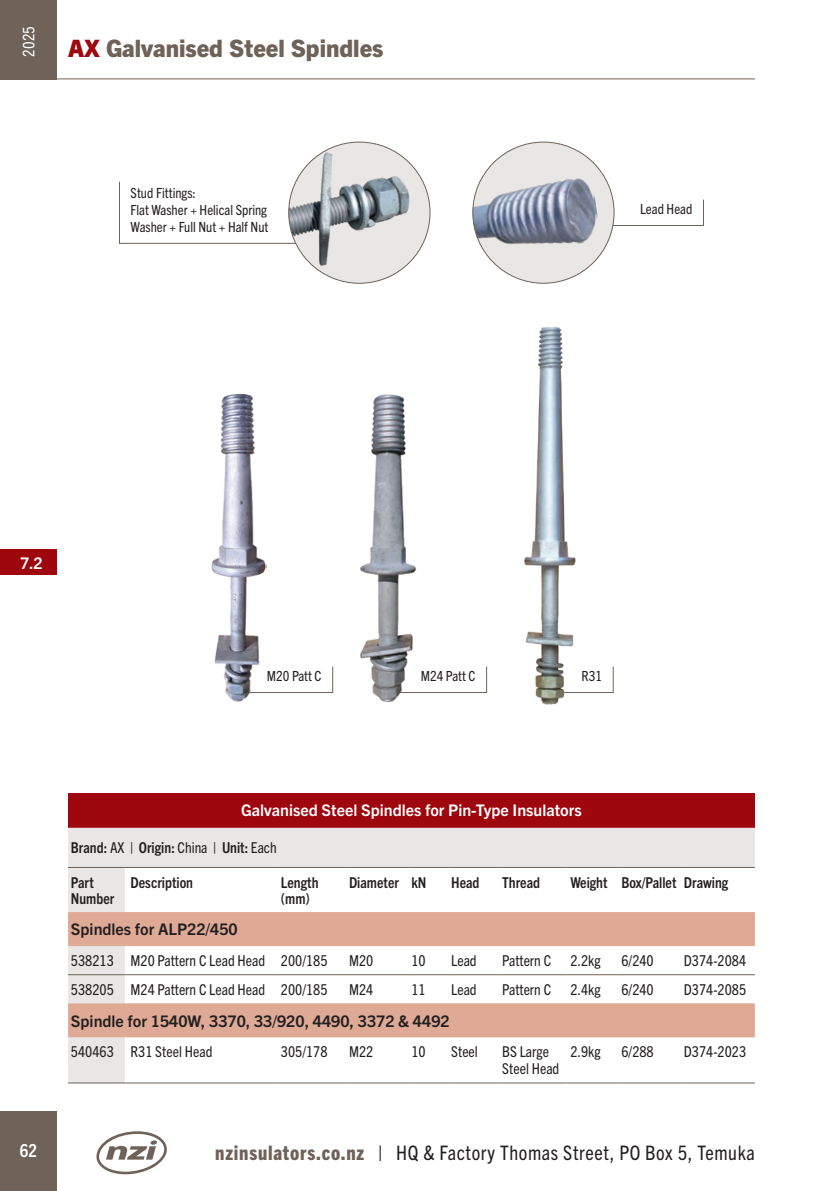
<style>
.page{position:relative;width:840px;height:1191px;background:#fff}
.page>*{position:absolute;margin:0;border:0;box-sizing:border-box;transform-origin:0 0}
.t1{font:800 24px "Trade Gothic Next LT Pro";color:#6e6259}
.t2{font:condensed 20px "Trade Gothic Next LT Pro";letter-spacing:.03em;color:#231f20}
.t3{font:700 condensed 18px "Trade Gothic Next LT Pro";color:#fff}
.t4{font:700 16px "Trade Gothic Next LT Pro";color:#231f20}
.t5{font:700 16px "Trade Gothic Next LT Pro";color:#fff}
.t6{font:condensed 16px "Trade Gothic Next LT Pro";color:#fff}
.t7{font:condensed 15px/17px "Trade Gothic Next LT Pro";color:#231f20}
.t8{font:700 condensed 15px/16px "Trade Gothic Next LT Pro";color:#231f20}
.t9{font:condensed 14px/17px "Trade Gothic Next LT Pro";color:#231f20}
.s1{color:#9d070d}
.s2{font-weight:400}
.s3{font-weight:800;color:#6e6259}
</style>
<div class="page">
<svg style="left:96px;top:1131px;width:71px;height:43px"></svg>
<svg style="left:613px;top:199px;width:90px;height:27px"></svg>
<div style="left:472px;top:142px;width:141px;height:141px;background:#e8e7e5;border-radius:50%"></div>
<img style="left:472px;top:175px;width:129px;height:82px">
<svg style="left:119px;top:181px;width:169px;height:63px"></svg>
<div style="left:288px;top:142px;width:142px;height:141px;background:#e8e7e5;border-radius:50%"></div>
<img style="left:288px;top:147px;width:123px;height:124px">
<svg style="left:417px;top:666px;width:70px;height:27px"></svg>
<svg style="left:266px;top:666px;width:67px;height:27px"></svg>
<svg style="left:584px;top:666px;width:29px;height:27px"></svg>
<div style="left:68px;top:793px;width:686px;height:34px;background:#9d070d"></div>
<svg style="left:68px;top:827px;width:686px;height:255px"></svg>
<svg style="left:68px;top:912px;width:686px;height:125px;fill:#dea995"></svg>
<hr style="left:68px;top:867px;width:57px;height:1px;background:#6e6259">
<hr style="left:125px;top:867px;width:153px;height:1px;background:#6e6259">
<hr style="left:278px;top:867px;width:68px;height:1px;background:#6e6259">
<hr style="left:346px;top:867px;width:62px;height:1px;background:#6e6259">
<hr style="left:408px;top:867px;width:40px;height:1px;background:#6e6259">
<hr style="left:448px;top:867px;width:51px;height:1px;background:#6e6259">
<hr style="left:499px;top:867px;width:68px;height:1px;background:#6e6259">
<hr style="left:567px;top:867px;width:51px;height:1px;background:#6e6259">
<hr style="left:618px;top:867px;width:62px;height:1px;background:#6e6259">
<hr style="left:680px;top:867px;width:74px;height:1px;background:#6e6259">
<hr style="left:68px;top:974px;width:57px;height:1px;background:#6e6259">
<hr style="left:125px;top:974px;width:153px;height:1px;background:#6e6259">
<hr style="left:278px;top:974px;width:68px;height:1px;background:#6e6259">
<hr style="left:346px;top:974px;width:62px;height:1px;background:#6e6259">
<hr style="left:408px;top:974px;width:40px;height:1px;background:#6e6259">
<hr style="left:448px;top:974px;width:51px;height:1px;background:#6e6259">
<hr style="left:499px;top:974px;width:68px;height:1px;background:#6e6259">
<hr style="left:567px;top:974px;width:51px;height:1px;background:#6e6259">
<hr style="left:618px;top:974px;width:62px;height:1px;background:#6e6259">
<hr style="left:680px;top:974px;width:74px;height:1px;background:#6e6259">
<hr style="left:68px;top:1082px;width:57px;height:1px;background:#6e6259">
<hr style="left:125px;top:1082px;width:153px;height:1px;background:#6e6259">
<hr style="left:278px;top:1082px;width:68px;height:1px;background:#6e6259">
<hr style="left:346px;top:1082px;width:62px;height:1px;background:#6e6259">
<hr style="left:408px;top:1082px;width:40px;height:1px;background:#6e6259">
<hr style="left:448px;top:1082px;width:51px;height:1px;background:#6e6259">
<hr style="left:499px;top:1082px;width:68px;height:1px;background:#6e6259">
<hr style="left:567px;top:1082px;width:51px;height:1px;background:#6e6259">
<hr style="left:618px;top:1082px;width:62px;height:1px;background:#6e6259">
<hr style="left:680px;top:1082px;width:74px;height:1px;background:#6e6259">
<img style="left:211px;top:393px;width:55px;height:309px">
<img style="left:360px;top:394px;width:57px;height:309px">
<img style="left:524px;top:327px;width:60px;height:378px">
<div style="left:0;top:1111px;width:57px;height:80px;background:#6e6259"></div>
<div style="left:0;top:0;width:57px;height:79px;background:#6e6259"></div>
<hr style="left:57px;top:79px;width:697px;height:1px;background:#6e6259">
<div style="left:0;top:549px;width:57px;height:26px;background:#9d070d"></div>
<p class="t6" style="left:18px;top:57px;width:32px;rotate:-90deg">2025</p>
<h1 class="t1" style="left:68px;top:31px;width:316px"><span class="s1">AX</span> Galvanised Steel Spindles</h1>
<p class="t9" style="left:130px;top:184px;width:139px">Stud Fittings:<br>Flat Washer + Helical Spring<br>Washer + Full Nut + Half Nut</p>
<p class="t9" style="left:639px;top:200px;width:54px">Lead Head</p>
<p class="t5" style="left:20px;top:551px;width:24px">7.2</p>
<p class="t9" style="left:266px;top:667px;width:56px">M20 Patt C</p>
<p class="t9" style="left:420px;top:667px;width:56px">M24 Patt C</p>
<p class="t9" style="left:581px;top:667px;width:22px">R31</p>
<p class="t3" style="left:20px;top:1137px;width:19px">62</p>
<p class="t5" style="left:241px;top:799px;width:342px">Galvanised Steel Spindles for Pin-Type Insulators</p>
<p class="t8" style="left:71px;top:839px;width:207px">Brand: <span class="s2">AX |</span> Origin: <span class="s2">China |</span> Unit: <span class="s2">Each</span></p>
<p class="t8" style="left:71px;top:873px;width:45px">Part<br>Number</p>
<p class="t8" style="left:130px;top:873px;width:64px">Description</p>
<p class="t8" style="left:281px;top:873px;width:39px">Length (mm)</p>
<p class="t8" style="left:349px;top:873px;width:79px">Diameter kN</p>
<p class="t8" style="left:451px;top:873px;width:30px">Head</p>
<p class="t8" style="left:502px;top:873px;width:39px">Thread</p>
<p class="t8" style="left:570px;top:873px;width:159px">Weight Box/Pallet Drawing</p>
<p class="t4" style="left:71px;top:918px;width:168px">Spindles for ALP22/450</p>
<p class="t7" style="left:71px;top:951px;width:258px">538213 M20 Pattern C Lead Head 200/185</p>
<p class="t7" style="left:349px;top:951px;width:26px">M20</p>
<p class="t7" style="left:411px;top:951px;width:16px">10</p>
<p class="t7" style="left:451px;top:951px;width:27px">Lead</p>
<p class="t7" style="left:502px;top:951px;width:50px">Pattern C</p>
<p class="t7" style="left:570px;top:951px;width:32px">2.2kg</p>
<p class="t7" style="left:621px;top:951px;width:34px">6/240</p>
<p class="t7" style="left:683px;top:951px;width:64px">D374-2084</p>
<p class="t7" style="left:71px;top:980px;width:258px">538205 M24 Pattern C Lead Head 200/185</p>
<p class="t7" style="left:349px;top:980px;width:26px">M24</p>
<p class="t7" style="left:411px;top:980px;width:16px">11</p>
<p class="t7" style="left:451px;top:980px;width:27px">Lead</p>
<p class="t7" style="left:502px;top:980px;width:50px">Pattern C</p>
<p class="t7" style="left:570px;top:980px;width:32px">2.4kg</p>
<p class="t7" style="left:621px;top:980px;width:34px">6/240</p>
<p class="t7" style="left:683px;top:980px;width:64px">D374-2085</p>
<p class="t4" style="left:71px;top:1009px;width:380px">Spindle for 1540W, 3370, 33/920, 4490, 3372 &amp; 4492</p>
<p class="t7" style="left:71px;top:1042px;width:143px">540463 R31 Steel Head</p>
<p class="t7" style="left:281px;top:1042px;width:48px">305/178</p>
<p class="t7" style="left:349px;top:1042px;width:26px">M22</p>
<p class="t7" style="left:411px;top:1042px;width:16px">10</p>
<p class="t7" style="left:451px;top:1042px;width:28px">Steel</p>
<p class="t7" style="left:502px;top:1042px;width:59px">BS Large<br>Steel Head</p>
<p class="t7" style="left:570px;top:1042px;width:32px">2.9kg</p>
<p class="t7" style="left:621px;top:1042px;width:34px">6/288</p>
<p class="t7" style="left:683px;top:1042px;width:64px">D374-2023</p>
<h2 class="t2" style="left:215px;top:1138px;width:541px"><span class="s3">nzinsulators.co.nz</span> | HQ &amp; Factory Thomas Street, PO Box 5, Temuka</h2>
</div>
